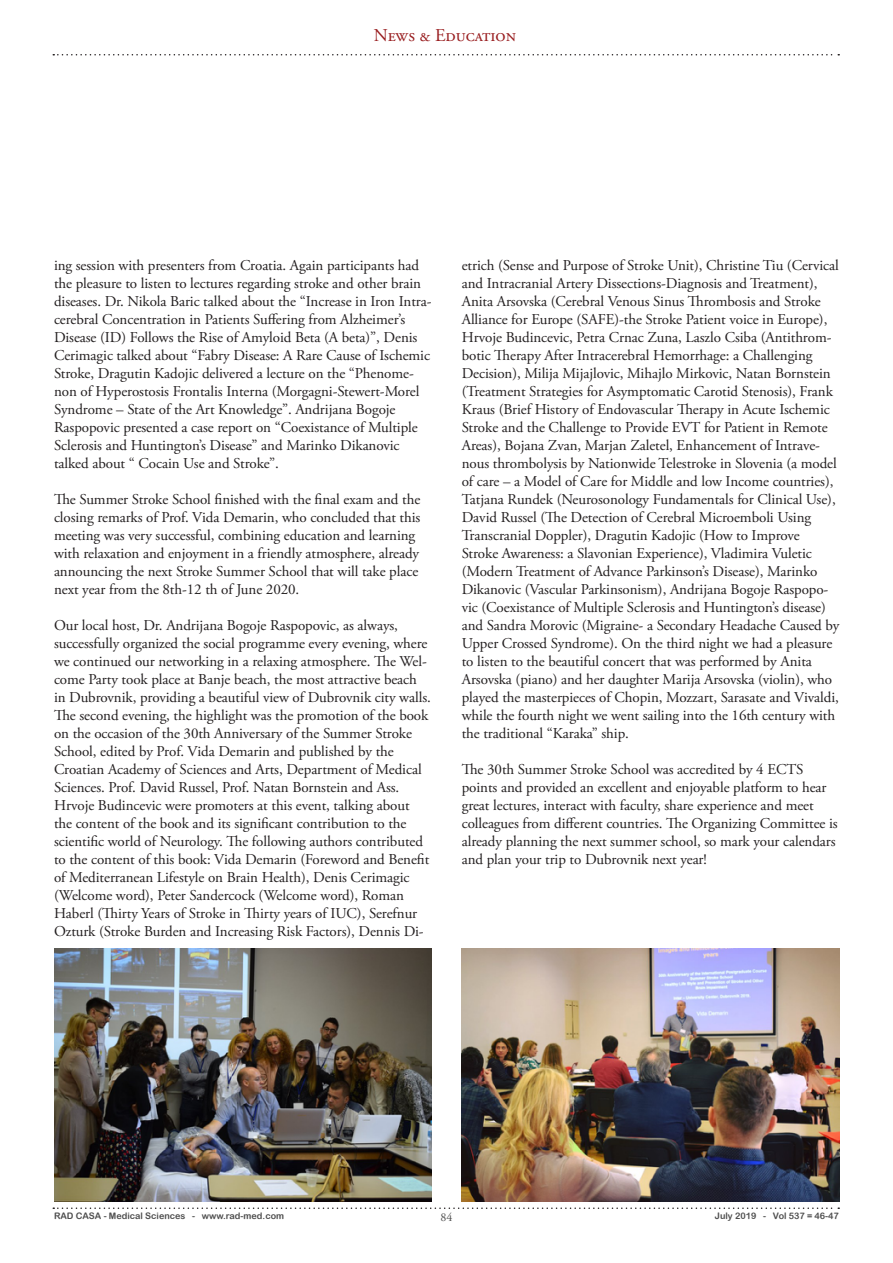
<style>
.page{position:relative;width:893px;height:1263px;background:#fff}
.page>*{position:absolute;margin:0;border:0;box-sizing:border-box;transform-origin:0 0}
.t1{font:18px "Adobe Garamond Pro";color:#981c1e}
.t2{font:15px/18px "Adobe Garamond Pro";letter-spacing:-.005em;color:#231f20}
.t3{font:12px "Adobe Garamond Pro";color:#4d4d4d}
.t4{font:9px "Arial Rounded MT Bold";color:#4d4d4d}
</style>
<div class="page">
<svg style="left:53px;top:54px;width:786px;height:2px"></svg>
<svg style="left:53px;top:1207px;width:786px;height:2px"></svg>
<img style="left:462px;top:949px;width:377px;height:252px">
<img style="left:54px;top:949px;width:378px;height:252px">
<p class="t1" style="left:374px;top:24px;width:144px">News &amp; Education</p>
<p class="t2" style="left:54px;top:257px;width:379px">ing session with presenters from Croatia. Again participants had the pleasure to listen to lectures regarding stroke and other brain diseases. Dr. Nikola Baric talked about the “Increase in Iron Intra&shy;cerebral Concentration in Patients Suffering from Alzheimer’s Disease (ID) Follows the Rise of Amyloid Beta (A beta)”, Denis Cerimagic talked about “Fabry Disease: A Rare Cause of Ischemic Stroke, Dragutin Kadojic delivered a lecture on the “Phenome&shy;non of Hyperostosis Frontalis Interna (Morgagni-Stewert-Morel Syndrome – State of the Art Knowledge”. Andrijana Bogoje Raspopovic presented a case report on “Coexistance of Multiple Sclerosis and Huntington’s Disease” and Marinko Dikanovic talked about “ Cocain Use and Stroke”.</p>
<p class="t2" style="left:54px;top:491px;width:368px">The Summer Stroke School finished with the final exam and the closing remarks of Prof. Vida Demarin, who concluded that this meeting was very successful, combining education and learning with relaxation and enjoyment in a friendly atmosphere, already announcing the next Stroke Summer School that will take place next year from the 8th-12 th of June 2020.</p>
<p class="t2" style="left:54px;top:617px;width:378px">Our local host, Dr. Andrijana Bogoje Raspopovic, as always, successfully organized the social programme every evening, where we continued our networking in a relaxing atmosphere. The Wel&shy;come Party took place at Banje beach, the most attractive beach in Dubrovnik, providing a beautiful view of Dubrovnik city walls.<br>The second evening, the highlight was the promotion of the book on the occasion of the 30th Anniversary of the Summer Stroke School, edited by Prof. Vida Demarin and published by the Croatian Academy of Sciences and Arts, Department of Medical Sciences. Prof. David Russel, Prof. Natan Bornstein and Ass.<br>Hrvoje Budincevic were promoters at this event, talking about the content of the book and its significant contribution to the scientific world of Neurology. The following authors contributed to the content of this book: Vida Demarin (Foreword and Benefit of Mediterranean Lifestyle on Brain Health), Denis Cerimagic (Welcome word), Peter Sandercock (Welcome word), Roman Haberl (Thirty Years of Stroke in Thirty years of IUC), Serefnur Ozturk (Stroke Burden and Increasing Risk Factors), Dennis Di-</p>
<p class="t2" style="left:462px;top:257px;width:379px">etrich (Sense and Purpose of Stroke Unit), Christine Tiu (Cervical and Intracranial Artery Dissections-Diagnosis and Treatment), Anita Arsovska (Cerebral Venous Sinus Thrombosis and Stroke Alliance for Europe (SAFE)-the Stroke Patient voice in Europe), Hrvoje Budincevic, Petra Crnac Zuna, Laszlo Csiba (Antithrom&shy;botic Therapy After Intracerebral Hemorrhage: a Challenging Decision), Milija Mijajlovic, Mihajlo Mirkovic, Natan Bornstein (Treatment Strategies for Asymptomatic Carotid Stenosis), Frank Kraus (Brief History of Endovascular Therapy in Acute Ischemic Stroke and the Challenge to Provide EVT for Patient in Remote Areas), Bojana Zvan, Marjan Zaletel, Enhancement of Intrave&shy;nous thrombolysis by Nationwide Telestroke in Slovenia (a model of care – a Model of Care for Middle and low Income countries), Tatjana Rundek (Neurosonology Fundamentals for Clinical Use), David Russel (The Detection of Cerebral Microemboli Using Transcranial Doppler), Dragutin Kadojic (How to Improve Stroke Awareness: a Slavonian Experience), Vladimira Vuletic (Modern Treatment of Advance Parkinson’s Disease), Marinko Dikanovic (Vascular Parkinsonism), Andrijana Bogoje Raspopo&shy;vic (Coexistance of Multiple Sclerosis and Huntington’s disease) and Sandra Morovic (Migraine- a Secondary Headache Caused by Upper Crossed Syndrome). On the third night we had a pleasure to listen to the beautiful concert that was performed by Anita Arsovska (piano) and her daughter Marija Arsovska (violin), who played the masterpieces of Chopin, Mozzart, Sarasate and Vivaldi, while the fourth night we went sailing into the 16th century with the traditional “Karaka” ship.</p>
<p class="t2" style="left:462px;top:761px;width:378px">The 30th Summer Stroke School was accredited by 4 ECTS points and provided an excellent and enjoyable platform to hear great lectures, interact with faculty, share experience and meet colleagues from different countries. The Organizing Committee is already planning the next summer school, so mark your calendars and plan your trip to Dubrovnik next year!</p>
<p class="t4" style="left:54px;top:1210px;width:232px">RAD CASA - Medical Sciences - www.rad-med.com</p>
<p class="t3" style="left:440px;top:1210px;width:13px">84</p>
<p class="t4" style="left:715px;top:1210px;width:126px">July 2019 - Vol 537 = 46-47</p>
</div>
